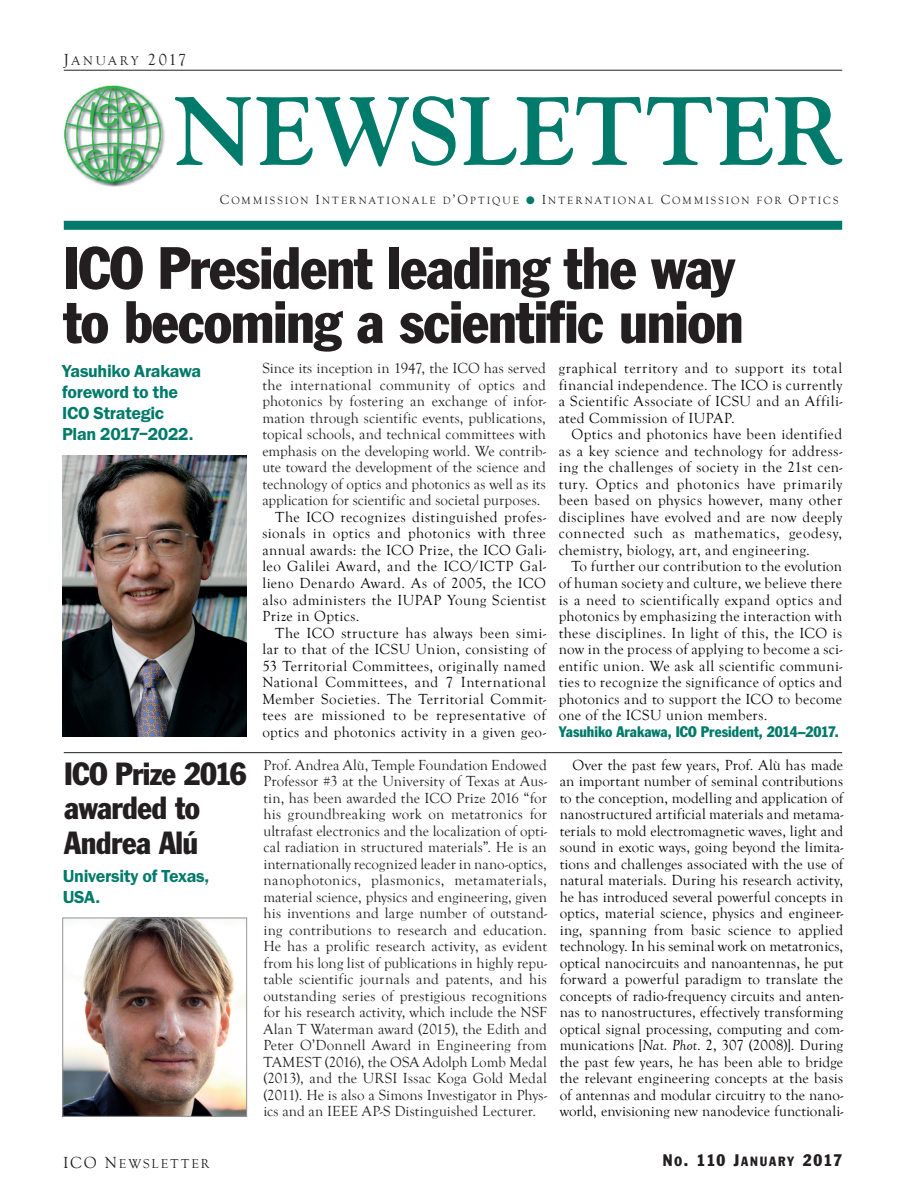
<style>
.page{position:relative;width:906px;height:1200px;background:#fff}
.page>*{position:absolute;margin:0;border:0;box-sizing:border-box;transform-origin:0 0}
.t1{font:700 96px "Goudy Io P";letter-spacing:-.005em;color:#007a6a}
.t2{font:condensed 58.5px/54px "Franklin Gothic";letter-spacing:-.02em;color:#231f20}
.t3{font:condensed 31.5px/34.5px "Franklin Gothic";letter-spacing:-.02em;color:#231f20}
.t4{font:600 18px/21px "Franklin Got Io P";letter-spacing:-.02em;color:#007a6a}
.t5{font:16.5px "Franklin Gothic Condensed SC800";letter-spacing:.07em;color:#231f20}
.t6{font:15px/16.5px "Goudy Old Style T";letter-spacing:.025em;color:#040503;text-align:justify}
.t7{font:15px/16.5px "Goudy Old Style T";letter-spacing:.005em;color:#231f20;text-align:justify}
.t8{font:condensed 15px "Franklin Gothic";color:#007a6a}
.t9{font:13.2px "Goudy Old Style T Regular SC800";letter-spacing:.155em;color:#231f20}
.t10{font:10.8px "Goudy Old Style T Regular SC800";letter-spacing:.2em;color:#231f20}
.s1{font-size:16.5px}
.s2{font-size:13.5px}
.s3{color:#007a6a}
.s4{font-style:italic}
.s5{font-size:13.2px}
</style>
<div class="page">
<hr style="left:64px;top:70px;width:778px;height:1px;background:#231f20">
<img style="left:64px;top:85px;width:101px;height:102px">
<div style="left:64px;top:221px;width:778px;height:9px;background:#007a6a"></div>
<img style="left:63px;top:456px;width:184px;height:280px">
<hr style="left:64px;top:752px;width:778px;height:1px;background:#231f20">
<img style="left:65px;top:919px;width:180px;height:195px">
<div style="left:63px;top:917px;width:184px;height:199px;border:1px solid #939598"></div>
<p class="t9" style="left:64px;top:54px;width:124px"><span class="s1">J</span>ANUARY <span class="s1">2017</span></p>
<h1 class="t1" style="left:174px;top:74px;width:671px">NEWSLETTER</h1>
<p class="t10" style="left:220px;top:194px;width:74px"><span class="s2">C</span>OMMISSION</p>
<p class="t10" style="left:315px;top:194px;width:80px"><span class="s2">I</span>NTERNATION</p>
<p class="t10" style="left:412px;top:194px;width:209px">ALE D<span class="s2">’O</span>PTIQUE <span class="s3">●</span> <span class="s2">I</span>NTERNATION</p>
<p class="t10" style="left:638px;top:194px;width:97px">AL <span class="s2">C</span>OMMISSION</p>
<p class="t10" style="left:756px;top:194px;width:83px">FOR <span class="s2">O</span>PTIC S</p>
<h2 class="t2" style="left:64px;top:240px;width:681px">ICO President leading the way to becoming a scientific union</h2>
<p class="t4" style="left:62px;top:360px;width:141px">Yasuhiko Arakawa foreword to the<br>ICO Strategic<br>Plan 2017–2022.</p>
<p class="t7" style="left:262px;top:360px;width:285px">Since its inception in 1947, the ICO has served the international community of optics and photonics by fostering an exchange of infor&shy;mation through scientific events, publications, topical schools, and technical committees with emphasis on the developing world. We contrib&shy;ute toward the development of the science and technology of optics and photonics as well as its application for scientific and societal purposes.</p>
<p class="t6" style="left:262px;top:509px;width:285px;text-indent:13px">The ICO recognizes distinguished profes&shy;sionals in optics and photonics with three annual awards: the ICO Prize, the ICO Gali&shy;leo Galilei Award, and the ICO/ICTP Gal&shy;lieno Denardo Award. As of 2005, the ICO also administers the IUPAP Young Scientist Prize in Optics.</p>
<p class="t6" style="left:262px;top:624px;width:285px;text-indent:13px">The ICO structure has always been simi&shy;lar to that of the ICSU Union, consisting of 53 Territorial Committees, originally named National Committees, and 7 International Member Societies. The Territorial Commit&shy;tees are missioned to be representative of optics and photonics activity in a given geo-</p>
<p class="t6" style="left:558px;top:360px;width:285px">graphical territory and to support its total financial independence. The ICO is currently a Scientific Associate of ICSU and an Affili&shy;ated Commission of IUPAP.</p>
<p class="t6" style="left:558px;top:426px;width:285px;text-indent:13px">Optics and photonics have been identified as a key science and technology for address&shy;ing the challenges of society in the 21st cen&shy;tury. Optics and photonics have primarily been based on physics however, many other disciplines have evolved and are now deeply connected such as mathematics, geodesy, chemistry, biology, art, and engineering.</p>
<p class="t6" style="left:558px;top:558px;width:285px;text-indent:13px">To further our contribution to the evolution of human society and culture, we believe there is a need to scientifically expand optics and photonics by emphasizing the interaction with these disciplines. In light of this, the ICO is now in the process of applying to become a sci&shy;entific union. We ask all scientific communi&shy;ties to recognize the significance of optics and photonics and to support the ICO to become one of the ICSU union members.</p>
<p class="t8" style="left:558px;top:722px;width:281px">Yasuhiko Arakawa, ICO President, 2014–2017.</p>
<h3 class="t3" style="left:64px;top:755px;width:184px">ICO Prize 2016 awarded to<br>Andrea Alú</h3>
<p class="t4" style="left:63px;top:865px;width:148px">University of Texas,<br>USA.</p>
<p class="t9" style="left:63px;top:1155px;width:148px"><span class="s1">ICO N</span>EWSLETTER</p>
<p class="t7" style="left:263px;top:756px;width:285px">Prof. Andrea Alù, Temple Foundation Endowed Professor #3 at the University of Texas at Aus&shy;tin, has been awarded the ICO Prize 2016 “for his groundbreaking work on metatronics for ultrafast electronics and the localization of opti&shy;cal radiation in structured materials”. He is an internationally recognized leader in nano-optics, nanophotonics, plasmonics, metamaterials, material science, physics and engineering, given his inventions and large number of outstand&shy;ing contributions to research and education.<br>He has a prolific research activity, as evident from his long list of publications in highly repu&shy;table scientific journals and patents, and his outstanding series of prestigious recognitions for his research activity, which include the NSF Alan T Waterman award (2015), the Edith and Peter O’Donnell Award in Engineering from TAMEST (2016), the OSA Adolph Lomb Medal (2013), and the URSI Issac Koga Gold Medal (2011). He is also a Simons Investigator in Phys&shy;ics and an IEEE AP-S Distinguished Lecturer.</p>
<p class="t6" style="left:560px;top:756px;width:285px;text-indent:13px">Over the past few years, Prof. Alù has made an important number of seminal contributions to the conception, modelling and application of nanostructured artificial materials and metama&shy;terials to mold electromagnetic waves, light and sound in exotic ways, going beyond the limita&shy;tions and challenges associated with the use of natural materials. During his research activity, he has introduced several powerful concepts in optics, material science, physics and engineer&shy;ing, spanning from basic science to applied technology. In his seminal work on metatronics, optical nanocircuits and nanoantennas, he put forward a powerful paradigm to translate the concepts of radio-frequency circuits and anten&shy;nas to nanostructures, effectively transforming optical signal processing, computing and com&shy;munications [<span class="s4">Nat. Phot</span>. 2, 307 (2008)]. During the past few years, he has been able to bridge the relevant engineering concepts at the basis of antennas and modular circuitry to the nano&shy;world, envisioning new nanodevice functionali-</p>
<p class="t5" style="left:663px;top:1149px;width:181px">N<span class="s5">O</span>. 110 J<span class="s5">ANUARY</span> 2017</p>
</div>
